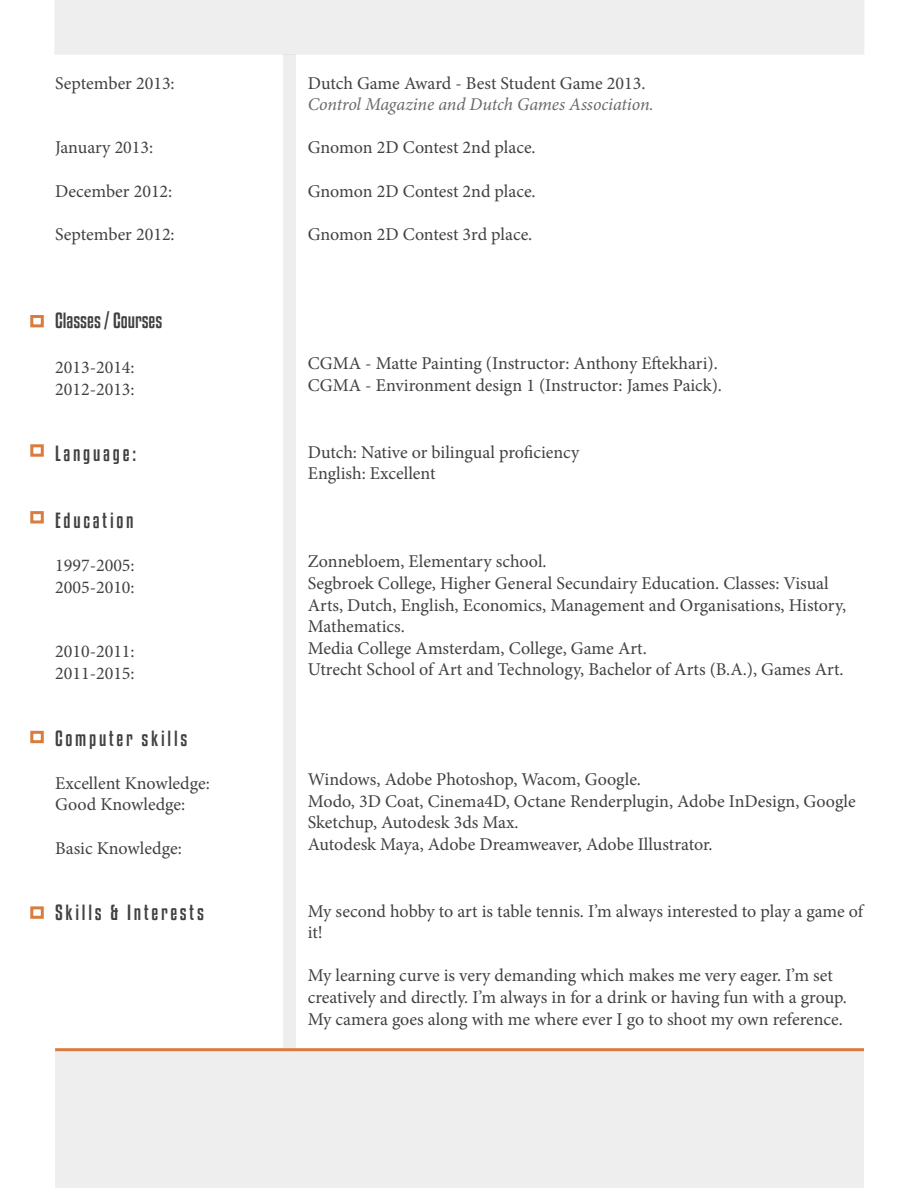
<style>
.page{position:relative;width:918px;height:1188px;background:#fff}
.page>*{position:absolute;margin:0;border:0;box-sizing:border-box;transform-origin:0 0}
.t1{font:19.5px "Kenyan Coffee Rg";letter-spacing:.14em;color:#414042}
.t2{font:19.5px "Kenyan Coffee Rg";color:#414042}
.t3{font:18px/21.6px "Minion Pro";color:#414042}
.t4{font:italic 18px "Minion Pro";letter-spacing:-.01em;color:#696a6d}
</style>
<div class="page">
<div style="left:55px;top:1051px;width:809px;height:137px;background:#eee"></div>
<div style="left:284px;top:55px;width:12px;height:996px;background:#eee"></div>
<div style="left:30px;top:315px;width:14px;height:12px;border:3px solid #d97c3e"></div>
<div style="left:30px;top:444px;width:14px;height:13px;border:3px solid #d97c3e"></div>
<div style="left:30px;top:511px;width:14px;height:13px;border:3px solid #d97c3e"></div>
<div style="left:30px;top:731px;width:14px;height:12px;border:3px solid #d97c3e"></div>
<div style="left:30px;top:906px;width:14px;height:13px;border:3px solid #d97c3e"></div>
<hr style="left:55px;top:1048px;width:809px;height:3px;background:#d97c3e">
<div style="left:55px;top:0;width:809px;height:55px;background:#eee"></div>
<p class="t3" style="left:55px;top:72px;width:121px">September 2013:</p>
<p class="t3" style="left:55px;top:137px;width:100px">January 2013:</p>
<p class="t3" style="left:55px;top:180px;width:119px">December 2012:</p>
<p class="t3" style="left:55px;top:223px;width:121px">September 2012:</p>
<p class="t2" style="left:55px;top:309px;width:109px">Classes / Courses</p>
<p class="t3" style="left:55px;top:357px;width:81px">2013-2014:<br>2012-2013:</p>
<p class="t1" style="left:55px;top:442px;width:83px">Language:</p>
<p class="t1" style="left:55px;top:508px;width:80px">Education</p>
<p class="t3" style="left:55px;top:555px;width:81px">1997-2005:<br>2005-2010:</p>
<p class="t3" style="left:55px;top:641px;width:81px">2010-2011:<br>2011-2015:</p>
<p class="t1" style="left:55px;top:726px;width:134px">Computer skills</p>
<p class="t3" style="left:55px;top:772px;width:156px">Excellent Knowledge:<br>Good Knowledge:</p>
<p class="t3" style="left:55px;top:837px;width:128px">Basic Knowledge:</p>
<p class="t1" style="left:55px;top:901px;width:150px">Skills &amp; Interests</p>
<p class="t3" style="left:308px;top:72px;width:339px">Dutch Game Award - Best Student Game 2013.</p>
<p class="t4" style="left:308px;top:92px;width:348px">Control Magazine and Dutch Games Association.</p>
<p class="t3" style="left:308px;top:137px;width:229px">Gnomon 2D Contest 2nd place.</p>
<p class="t3" style="left:308px;top:180px;width:229px">Gnomon 2D Contest 2nd place.</p>
<p class="t3" style="left:308px;top:223px;width:226px">Gnomon 2D Contest 3rd place.</p>
<p class="t3" style="left:308px;top:353px;width:416px">CGMA - Matte Painting (Instructor: Anthony Eftekhari).<br>CGMA - Environment design 1 (Instructor: James Paick).</p>
<p class="t3" style="left:308px;top:441px;width:273px">Dutch: Native or bilingual proficiency<br>English: Excellent</p>
<p class="t3" style="left:308px;top:551px;width:540px">Zonnebloem, Elementary school.<br>Segbroek College, Higher General Secundairy Education. Classes: Visual Arts, Dutch, English, Economics, Management and Organisations, History, Mathematics.<br>Media College Amsterdam, College, Game Art.<br>Utrecht School of Art and Technology, Bachelor of Arts (B.A.), Games Art.</p>
<p class="t3" style="left:308px;top:769px;width:550px">Windows, Adobe Photoshop, Wacom, Google.<br>Modo, 3D Coat, Cinema4D, Octane Renderplugin, Adobe InDesign, Google Sketchup, Autodesk 3ds Max.<br>Autodesk Maya, Adobe Dreamweaver, Adobe Illustrator.</p>
<p class="t3" style="left:308px;top:900px;width:557px">My second hobby to art is table tennis. I’m always interested to play a game of it!</p>
<p class="t3" style="left:308px;top:965px;width:541px">My learning curve is very demanding which makes me very eager. I’m set creatively and directly. I’m always in for a drink or having fun with a group.<br>My camera goes along with me where ever I go to shoot my own reference.</p>
</div>
